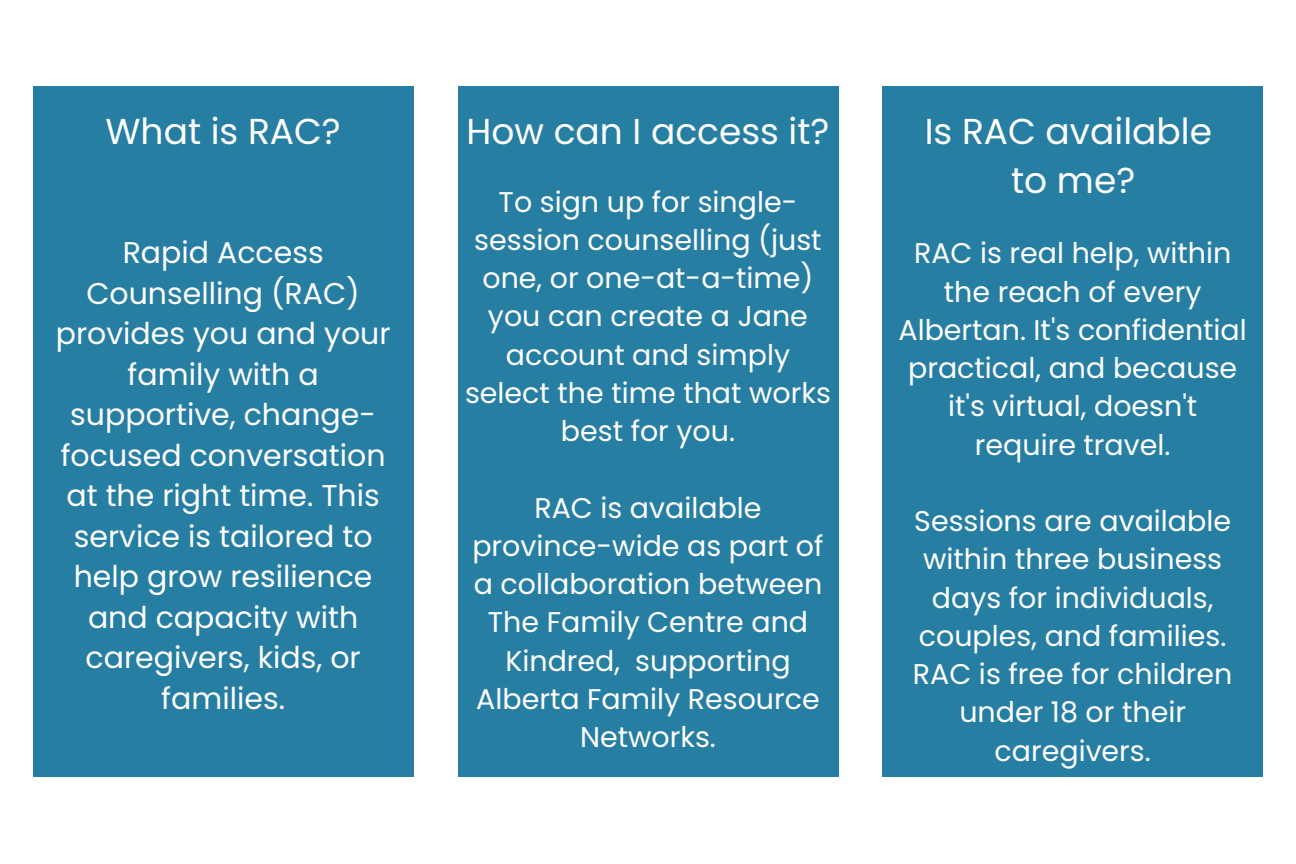
<style>
.page{position:relative;width:1296px;height:864px;background:#fff}
.page>*{position:absolute;margin:0;border:0;box-sizing:border-box;transform-origin:0 0}
.t1{font:36px/49.5px "Poppins";color:#fff;text-align:center}
.t2{font:30px/40.5px "Poppins";color:#fff;text-align:center}
.t3{font:28.5px/38.4px "Poppins";color:#fff;text-align:center}
</style>
<div class="page">
<div style="left:33px;top:86px;width:381px;height:691px;background:#277ea3"></div>
<div style="left:458px;top:86px;width:380px;height:691px;background:#277ea3"></div>
<div style="left:883px;top:86px;width:380px;height:691px;background:#277ea3"></div>
<p class="t1" style="left:106px;top:106px;width:237px">What is RAC?</p>
<p class="t1" style="left:467px;top:106px;width:364px">How can I access it?</p>
<p class="t1" style="left:925px;top:106px;width:289px">Is RAC available to me?</p>
<p class="t3" style="left:465px;top:183px;width:367px">To sign up for single&shy;session counselling (just one, or one-at-a-time) you can create a Jane account and simply select the time that works best for you.</p>
<p class="t2" style="left:56px;top:233px;width:336px">Rapid Access<br>Counselling (RAC) provides you and your family with a supportive, change&shy;focused conversation at the right time. This service is tailored to help grow resilience and capacity with caregivers, kids, or families.</p>
<p class="t3" style="left:898px;top:234px;width:350px">RAC is real help, within the reach of every<br>Albertan. It's confidential practical, and because it's virtual, doesn't require travel.</p>
<p class="t3" style="left:472px;top:489px;width:353px">RAC is available province-wide as part of a collaboration between<br>The Family Centre and<br>Kindred, supporting<br>Alberta Family Resource<br>Networks.</p>
<p class="t3" style="left:913px;top:502px;width:321px">Sessions are available within three business days for individuals, couples, and families.<br>RAC is free for children under 18 or their caregivers.</p>
</div>
